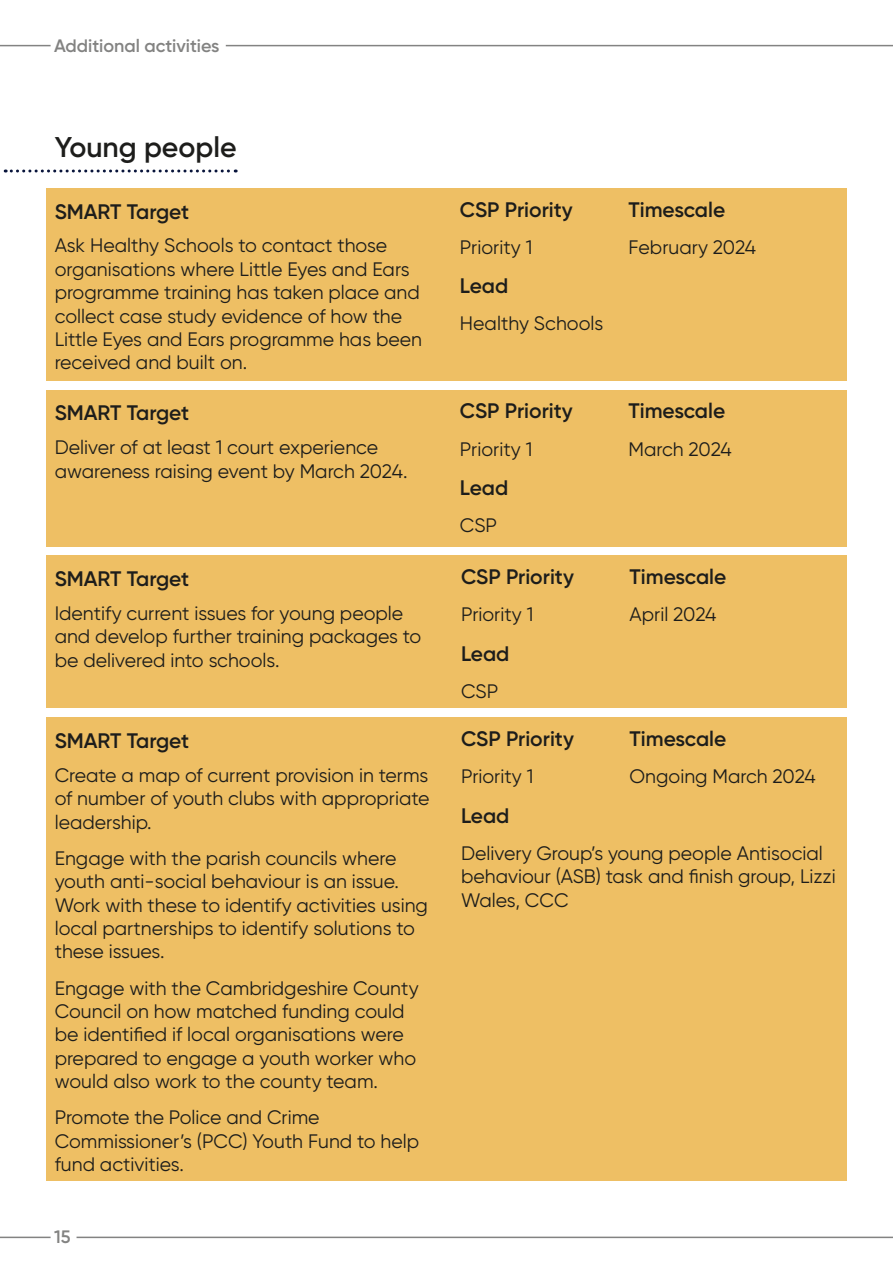
<style>
.page{position:relative;width:893px;height:1263px;background:#fff}
.page>*{position:absolute;margin:0;border:0;box-sizing:border-box;transform-origin:0 0}
.Header_3{font:600 28.5px "Gilroy";color:#1d1d1b}
.Header_4{font:600 21px "Gilroy";color:#1d1d1b}
.Body{font:19.5px/23.4px "Gilroy";color:#1d1d1b}
.t1{font:600 18px "Gilroy";color:#838382}
</style>
<div class="page">
<div style="left:46px;top:555px;width:801px;height:153px;background:#eebf64"></div>
<div style="left:46px;top:717px;width:801px;height:464px;background:#eebf64"></div>
<hr style="left:0;top:45px;width:51px;height:1px;background:#838382">
<hr style="left:226px;top:45px;width:667px;height:1px;background:#838382">
<div style="left:46px;top:188px;width:801px;height:193px;background:#eebf64"></div>
<div style="left:46px;top:390px;width:801px;height:156px;background:#eebf64"></div>
<hr style="left:0;top:1236px;width:51px;height:2px;background:#838382">
<hr style="left:77px;top:1236px;width:816px;height:2px;background:#838382">
<svg style="left:5px;top:169px;width:231px;height:3px"></svg>
<p class="t1" style="left:54px;top:34px;width:167px">Additional activities</p>
<h3 class="Header_3" style="left:55px;top:129px;width:183px">Young people</h3>
<h4 class="Header_4" style="left:55px;top:198px;width:136px">SMART Target</h4>
<p class="Body" style="left:55px;top:234px;width:369px">Ask Healthy Schools to contact those organisations where Little Eyes and Ears programme training has taken place and collect case study evidence of how the Little Eyes and Ears programme has been received and built on.</p>
<h4 class="Header_4" style="left:55px;top:400px;width:136px">SMART Target</h4>
<p class="Body" style="left:55px;top:435px;width:354px">Deliver of at least 1 court experience awareness raising event by March 2024.</p>
<h4 class="Header_4" style="left:55px;top:566px;width:136px">SMART Target</h4>
<p class="Body" style="left:55px;top:601px;width:368px">Identify current issues for young people and develop further training packages to be delivered into schools.</p>
<h4 class="Header_4" style="left:55px;top:728px;width:136px">SMART Target</h4>
<p class="Body" style="left:55px;top:763px;width:376px;text-align:justify">Create a map of current provision in terms of number of youth clubs with appropriate leadership.</p>
<p class="Body" style="left:55px;top:846px;width:375px">Engage with the parish councils where youth anti-social behaviour is an issue.<br>Work with these to identify activities using local partnerships to identify solutions to these issues.</p>
<p class="Body" style="left:55px;top:976px;width:365px">Engage with the Cambridgeshire County Council on how matched funding could be identified if local organisations were prepared to engage a youth worker who would also work to the county team.</p>
<p class="Body" style="left:55px;top:1105px;width:366px">Promote the Police and Crime<br>Commissioner’s (PCC) Youth Fund to help fund activities.</p>
<p class="t1" style="left:54px;top:1226px;width:18px">15</p>
<h4 class="Header_4" style="left:460px;top:196px;width:114px">CSP Priority</h4>
<p class="Body" style="left:460px;top:235px;width:74px">Priority 1</p>
<h4 class="Header_4" style="left:460px;top:273px;width:50px">Lead</h4>
<p class="Body" style="left:460px;top:312px;width:145px">Healthy Schools</p>
<h4 class="Header_4" style="left:628px;top:196px;width:98px">Timescale</h4>
<p class="Body" style="left:628px;top:235px;width:129px">February 2024</p>
<h4 class="Header_4" style="left:460px;top:398px;width:114px">CSP Priority</h4>
<p class="Body" style="left:460px;top:437px;width:74px">Priority 1</p>
<h4 class="Header_4" style="left:460px;top:475px;width:50px">Lead</h4>
<p class="Body" style="left:460px;top:513px;width:39px">CSP</p>
<h4 class="Header_4" style="left:461px;top:564px;width:114px">CSP Priority</h4>
<p class="Body" style="left:461px;top:603px;width:74px">Priority 1</p>
<h4 class="Header_4" style="left:461px;top:640px;width:50px">Lead</h4>
<p class="Body" style="left:461px;top:679px;width:39px">CSP</p>
<h4 class="Header_4" style="left:628px;top:398px;width:98px">Timescale</h4>
<p class="Body" style="left:628px;top:437px;width:105px">March 2024</p>
<h4 class="Header_4" style="left:630px;top:564px;width:98px">Timescale</h4>
<p class="Body" style="left:630px;top:603px;width:89px">April 2024</p>
<h4 class="Header_4" style="left:630px;top:726px;width:98px">Timescale</h4>
<p class="Body" style="left:630px;top:765px;width:188px">Ongoing March 2024</p>
<h4 class="Header_4" style="left:461px;top:726px;width:114px">CSP Priority</h4>
<p class="Body" style="left:461px;top:765px;width:74px">Priority 1</p>
<h4 class="Header_4" style="left:461px;top:802px;width:50px">Lead</h4>
<p class="Body" style="left:461px;top:841px;width:376px">Delivery Group’s young people Antisocial behaviour (ASB) task and finish group, Lizzi<br>Wales, CCC</p>
</div>
